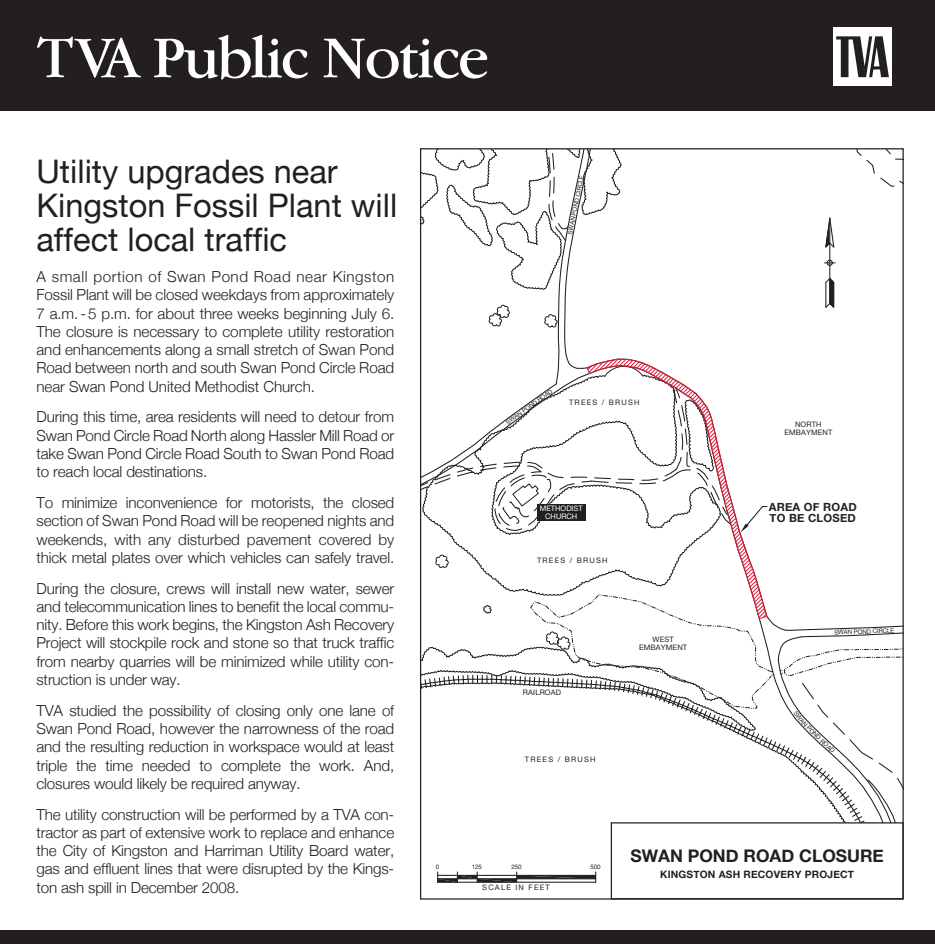
<style>
.page{position:relative;width:935px;height:944px;background:#fff}
.page>*{position:absolute;margin:0;border:0;box-sizing:border-box;transform-origin:0 0}
.t1{font:61.25px "Garamond IT Cby BT";letter-spacing:-.03em;color:#fff}
.t2{font:32.5px/33.8px "Helvetica Neue";color:#231f20}
.t3{font:700 17.38px "Helvetica Neue";color:#231f20}
.t4{font:300 15.25px/18.2px "Helvetica Neue";letter-spacing:-.01em;color:#231f20;text-align:justify}
.t5{font:700 11.25px/10.4px "Helvetica Neue";letter-spacing:.02em;color:#231f20}
.t6{font:700 10.12px "Helvetica Neue";letter-spacing:.02em;color:#231f20}
.t7{font:7.5px "Helvetica Neue";letter-spacing:.16em;color:#231f20}
.t8{font:7.5px/7.9px "Helvetica Neue";letter-spacing:.02em;color:#231f20;text-align:center}
.t9{font:7.5px/7.9px "Helvetica Neue";color:#fff;text-align:center}
.t10{font:6.25px "Helvetica Neue";letter-spacing:-.02em;color:#231f20}
</style>
<div class="page">
<div style="left:0;top:0;width:934px;height:111px;background:#231f20"></div>
<div style="left:0;top:930px;width:934px;height:14px;background:#231f20"></div>
<div style="left:833px;top:28px;width:58px;height:58px;background:#fff"></div>
<svg style="left:836px;top:36px;width:52px;height:41px"></svg>
<hr style="left:437px;top:881px;width:158px;height:2px;background:#231f20">
<svg style="left:437px;top:872px;width:159px;height:10px"></svg>
<svg style="left:420px;top:149px;width:482px;height:675px"></svg>
<h1 class="t1" style="left:36px;top:21px;width:454px">TVA Public Notice</h1>
<h2 class="t2" style="left:36px;top:154px;width:362px">Utility upgrades near<br>Kingston Fossil Plant will affect local traffic</h2>
<p class="t4" style="left:36px;top:267px;width:359px">A small portion of Swan Pond Road near Kingston Fossil Plant will be closed weekdays from approximately 7 a.m.- 5 p.m. for about three weeks beginning July 6.<br>The closure is necessary to complete utility restoration and enhancements along a small stretch of Swan Pond Road between north and south Swan Pond Circle Road near Swan Pond United Methodist Church.</p>
<p class="t4" style="left:36px;top:407px;width:359px">During this time, area residents will need to detour from Swan Pond Circle Road North along Hassler Mill Road or take Swan Pond Circle Road South to Swan Pond Road to reach local destinations.</p>
<p class="t4" style="left:36px;top:493px;width:359px">To minimize inconvenience for motorists, the closed section of Swan Pond Road will be reopened nights and weekends, with any disturbed pavement covered by thick metal plates over which vehicles can safely travel.</p>
<p class="t4" style="left:36px;top:579px;width:359px">During the closure, crews will install new water, sewer and telecommunication lines to benefit the local commu&shy;nity. Before this work begins, the Kingston Ash Recovery Project will stockpile rock and stone so that truck traffic from nearby quarries will be minimized while utility con&shy;struction is under way.</p>
<p class="t4" style="left:36px;top:701px;width:359px">TVA studied the possibility of closing only one lane of Swan Pond Road, however the narrowness of the road and the resulting reduction in workspace would at least triple the time needed to complete the work. And, closures would likely be required anyway.</p>
<p class="t4" style="left:36px;top:805px;width:359px">The utility construction will be performed by a TVA con&shy;tractor as part of extensive work to replace and enhance the City of Kingston and Harriman Utility Board water, gas and effluent lines that were disrupted by the Kings&shy;ton ash spill in December 2008.</p>
<p class="t10" style="left:573px;top:196px;width:23px;rotate:-78deg">CIRCLE</p>
<p class="t10" style="left:566px;top:234px;width:20px;rotate:-79deg">SWAN</p>
<p class="t10" style="left:527px;top:403px;width:29px;rotate:-35deg">ND ROAD</p>
<p class="t10" style="left:507px;top:417px;width:26px;rotate:-36deg">WAN PO</p>
<p class="t7" style="left:569px;top:397px;width:72px">TREES / BRUSH</p>
<p class="t9" style="left:539px;top:504px;width:44px">METHODIST<br>CHURCH</p>
<p class="t7" style="left:537px;top:555px;width:72px">TREES / BRUSH</p>
<p class="t8" style="left:523px;top:688px;width:40px">RAILROAD</p>
<p class="t7" style="left:525px;top:755px;width:72px">TREES / BRUSH</p>
<p class="t8" style="left:639px;top:635px;width:50px">WEST<br>EMBAYMENT</p>
<p class="t8" style="left:784px;top:420px;width:50px">NORTH<br>EMBAYMENT</p>
<p class="t5" style="left:768px;top:502px;width:89px">AREA OF ROAD<br>TO BE CLOSED</p>
<p class="t10" style="left:833px;top:629px;width:38px;rotate:-2deg">SWAN POND</p>
<p class="t10" style="left:872px;top:627px;width:23px;rotate:-3deg">CIRCLE</p>
<p class="t10" style="left:803px;top:717px;width:20px;rotate:47deg">AN PO</p>
<p class="t10" style="left:436px;top:863px;width:5px">0</p>
<p class="t10" style="left:471px;top:863px;width:12px">125</p>
<p class="t10" style="left:511px;top:863px;width:12px">250</p>
<p class="t10" style="left:590px;top:863px;width:12px">500</p>
<p class="t7" style="left:482px;top:883px;width:69px">SCALE IN FEET</p>
<p class="t3" style="left:630px;top:845px;width:255px">SWAN POND ROAD CLOSURE</p>
<p class="t6" style="left:660px;top:868px;width:195px">KINGSTON ASH RECOVERY PROJECT</p>
</div>
